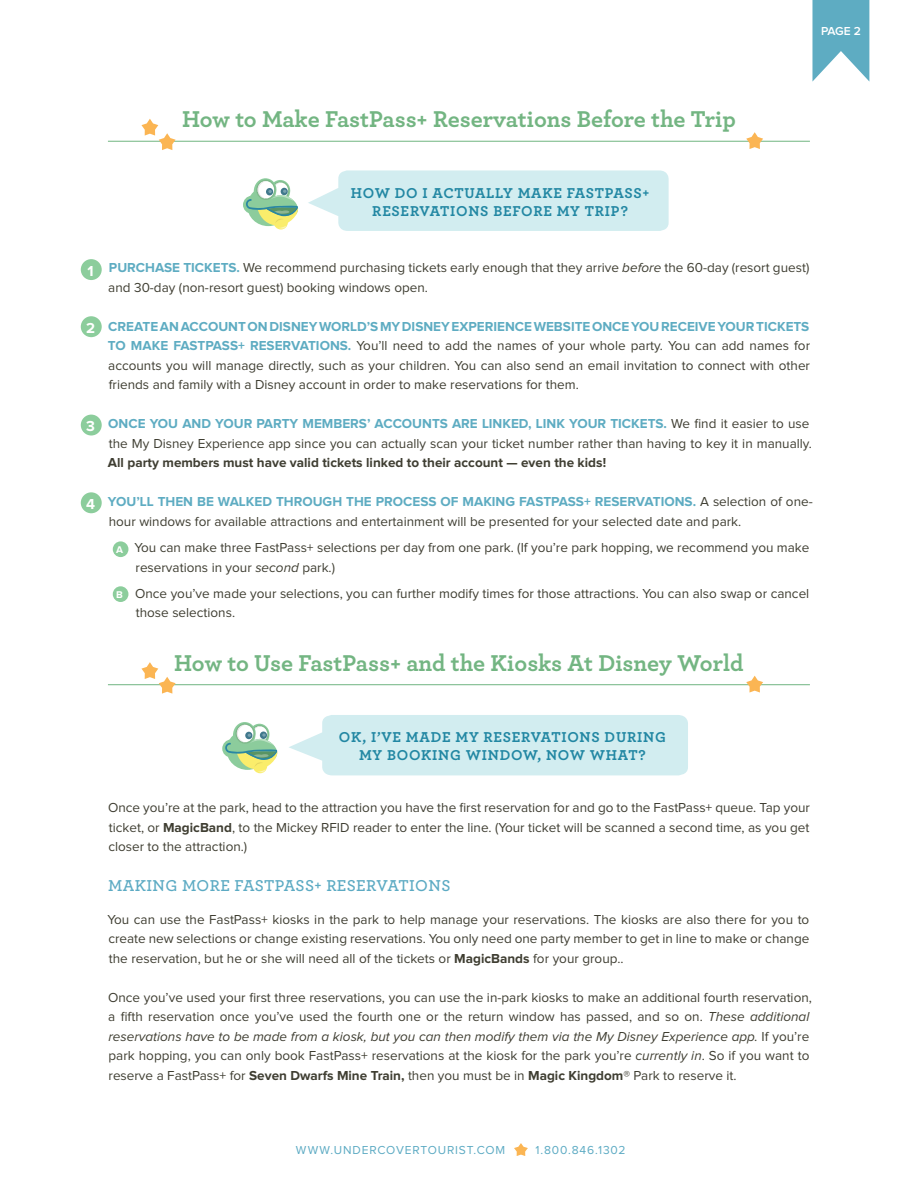
<style>
.page{position:relative;width:918px;height:1188px;background:#fff}
.page>*{position:absolute;margin:0;border:0;box-sizing:border-box;transform-origin:0 0}
.t1{font:700 24px "Archer";letter-spacing:-.005em;color:#73b582}
.subhead{font:600 16.5px "Archer";letter-spacing:.025em;color:#5caac3}
.t2{font:700 15px/18px "Archer";letter-spacing:.05em;color:#2287a3;text-align:center}
.t3{font:700 15px "Proxima Nova";color:#fff}
.t4{font:13.5px/19.5px "Proxima Nova";color:#3f3e32}
.t5{font:700 13.5px "Proxima Nova";color:#5eacc2}
.t6{font:12px "Proxima Nova";letter-spacing:.07em;color:#5caac3}
.t7{font:600 12px "Proxima Nova";color:#fff}
.t8{font:700 10.2px "Proxima Nova";color:#fff}
.s1{font-weight:700;color:#5eacc2}
.s2{font-style:italic}
.s3{font-weight:700}
</style>
<div class="page">
<svg style="left:812px;top:0;width:57px;height:82px"></svg>
<svg style="left:514px;top:1143px;width:14px;height:13px"></svg>
<div style="left:81px;top:259px;width:21px;height:21px;background:#8ccd9c;border-radius:50%"></div>
<div style="left:81px;top:316px;width:21px;height:21px;background:#8ccd9c;border-radius:50%"></div>
<div style="left:81px;top:415px;width:21px;height:21px;background:#8ccd9c;border-radius:50%"></div>
<div style="left:81px;top:492px;width:21px;height:21px;background:#8ccd9c;border-radius:50%"></div>
<div style="left:113px;top:541px;width:15px;height:16px;background:#8ccd9c;border-radius:50%"></div>
<div style="left:113px;top:586px;width:15px;height:16px;background:#8ccd9c;border-radius:50%"></div>
<svg style="left:308px;top:170px;width:361px;height:61px;background:#d5eef1"></svg>
<hr style="left:108px;top:141px;width:702px;height:1px;background:#70b581">
<svg style="left:141px;top:119px;width:35px;height:31px"></svg>
<svg style="left:746px;top:132px;width:17px;height:17px"></svg>
<hr style="left:108px;top:684px;width:702px;height:1px;background:#70b581">
<svg style="left:141px;top:662px;width:35px;height:32px"></svg>
<svg style="left:746px;top:676px;width:17px;height:17px"></svg>
<div style="left:243px;top:196px;width:18px;height:18px;background:#8ccc9c;border-radius:50%"></div>
<svg style="left:246px;top:178px;width:53px;height:51px"></svg>
<div style="left:289px;top:715px;width:399px;height:60px;background:#d2edf0"></div>
<svg style="left:222px;top:739px;width:18px;height:18px"></svg>
<svg style="left:225px;top:722px;width:53px;height:50px"></svg>
<p class="t7" style="left:821px;top:26px;width:41px">PAGE 2</p>
<p class="t1" style="left:182px;top:100px;width:555px">How to Make FastPass+ Reservations Before the Trip</p>
<p class="t2" style="left:351px;top:183px;width:300px">HOW DO I ACTUALLY MAKE FASTPASS+<br>RESERVATIONS BEFORE MY TRIP?</p>
<p class="t3" style="left:87px;top:264px;width:8px">1</p>
<p class="t3" style="left:86px;top:321px;width:10px">2</p>
<p class="t3" style="left:86px;top:419px;width:10px">3</p>
<p class="t3" style="left:86px;top:497px;width:10px">4</p>
<p class="t4" style="left:108px;top:259px;width:703px"><span class="s1">PURCHASE TICKETS.</span> We recommend purchasing tickets early enough that they arrive <span class="s2">before</span> the 60-day (resort guest) and 30-day (non-resort guest) booking windows open.</p>
<p class="t5" style="left:108px;top:320px;width:703px">CREATE AN ACCOUNT ON DISNEY WORLD’S MY DISNEY EXPERIENCE WEBSITE ONCE YOU RECEIVE YOUR TICKETS</p>
<p class="t4" style="left:108px;top:337px;width:704px"><span class="s1">TO MAKE FASTPASS+ RESERVATIONS.</span> You’ll need to add the names of your whole party. You can add names for</p>
<p class="t4" style="left:108px;top:356px;width:703px">accounts you will manage directly, such as your children. You can also send an email invitation to connect with other friends and family with a Disney account in order to make reservations for them.</p>
<p class="t4" style="left:108px;top:415px;width:705px"><span class="s1">ONCE YOU AND YOUR PARTY MEMBERS’ ACCOUNTS ARE LINKED, LINK YOUR TICKETS.</span> We find it easier to use the My Disney Experience app since you can actually scan your ticket number rather than having to key it in manually.<br><span class="s3">All party members must have valid tickets linked to their account — even the kids!</span></p>
<p class="t4" style="left:108px;top:493px;width:706px"><span class="s1">YOU’LL THEN BE WALKED THROUGH THE PROCESS OF MAKING FASTPASS+ RESERVATIONS.</span> A selection of one&shy;hour windows for available attractions and entertainment will be presented for your selected date and park.</p>
<p class="t4" style="left:135px;top:539px;width:676px">You can make three FastPass+ selections per day from one park. (If you’re park hopping, we recommend you make reservations in your <span class="s2">second</span> park.)</p>
<p class="t4" style="left:135px;top:584px;width:676px">Once you’ve made your selections, you can further modify times for those attractions. You can also swap or cancel those selections.</p>
<p class="t8" style="left:116px;top:545px;width:8px">A</p>
<p class="t8" style="left:116px;top:590px;width:8px">B</p>
<p class="t1" style="left:174px;top:644px;width:571px">How to Use FastPass+ and the Kiosks At Disney World</p>
<p class="t2" style="left:339px;top:727px;width:329px">OK, I’VE MADE MY RESERVATIONS DURING<br>MY BOOKING WINDOW, NOW WHAT?</p>
<p class="t4" style="left:108px;top:799px;width:703px;text-align:justify">Once you’re at the park, head to the attraction you have the first reservation for and go to the FastPass+ queue. Tap your ticket, or <span class="s3">MagicBand</span>, to the Mickey RFID reader to enter the line. (Your ticket will be scanned a second time, as you get closer to the attraction.)</p>
<p class="subhead" style="left:108px;top:873px;width:344px">MAKING MORE FASTPASS+ RESERVATIONS</p>
<p class="t4" style="left:108px;top:910px;width:703px;text-align:justify">You can use the FastPass+ kiosks in the park to help manage your reservations. The kiosks are also there for you to create new selections or change existing reservations. You only need one party member to get in line to make or change the reservation, but he or she will need all of the tickets or <span class="s3">MagicBands</span> for your group..</p>
<p class="t4" style="left:108px;top:988px;width:705px">Once you’ve used your first three reservations, you can use the in-park kiosks to make an additional fourth reservation,</p>
<p class="t4" style="left:108px;top:1008px;width:703px">a fifth reservation once you’ve used the fourth one or the return window has passed, and so on. <span class="s2">These additional</span></p>
<p class="t4" style="left:108px;top:1027px;width:702px;text-align:justify"><span class="s2">reservations have to be made from a kiosk, but you can then modify them via the My Disney Experience app.</span> If you’re park hopping, you can only book FastPass+ reservations at the kiosk for the park you’re <span class="s2">currently in</span>. So if you want to reserve a FastPass+ for <span class="s3">Seven Dwarfs Mine Train,</span> then you must be in <span class="s3">Magic Kingdom</span>® Park to reserve it.</p>
<p class="t6" style="left:296px;top:1145px;width:211px">WWW.UNDERCOVERTOURIST.COM</p>
<p class="t6" style="left:536px;top:1145px;width:91px">1.800.846.1302</p>
</div>
